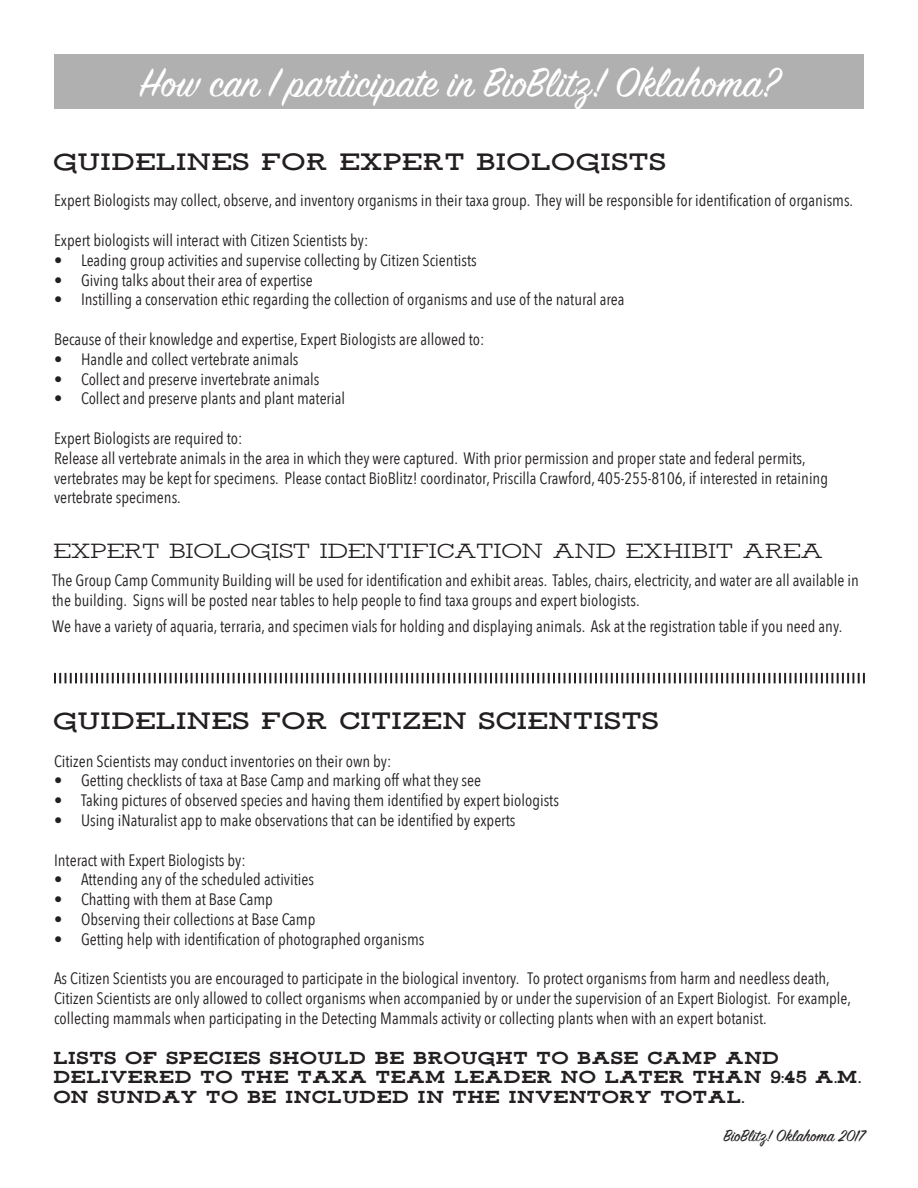
<style>
.page{position:relative;width:918px;height:1188px;background:#fff}
.page>*{position:absolute;margin:0;border:0;box-sizing:border-box;transform-origin:0 0}
.Section_Heading{font:45px "Sign Painter House Script";color:#fff}
.Section_Heading-2{font:700 22.5px "Ansley Display";color:#231f20}
.Old_Time_Section{font:300 19.5px "Ansley Display";color:#231f20}
.t1{font:18px "Sign Painter House Script";color:#231f20}
.t2{font:16.5px/19.8px "Avenir Next Condensed";color:#231f20}
.t3{font:900 16.5px/19.8px "Ansley Display";color:#231f20}
</style>
<div class="page">
<div style="left:54px;top:54px;width:810px;height:55px;background:#b0b0b0"></div>
<svg style="left:54px;top:673px;width:811px;height:10px"></svg>
<p class="Section_Heading" style="left:139px;top:55px;width:641px">How can I participate in BioBlitz! Oklahoma?</p>
<p class="Section_Heading-2" style="left:54px;top:152px;width:615px">GUIDELINES FOR EXPERT BIOLOGISTS</p>
<p class="t2" style="left:54px;top:190px;width:801px">Expert Biologists may collect, observe, and inventory organisms in their taxa group. They will be responsible for identification of organisms.</p>
<p class="t2" style="left:54px;top:230px;width:316px">Expert biologists will interact with Citizen Scientists by:</p>
<p class="t2" style="left:54px;top:249px;width:424px">• Leading group activities and supervise collecting by Citizen Scientists</p>
<p class="t2" style="left:54px;top:269px;width:260px">• Giving talks about their area of expertise</p>
<p class="t2" style="left:54px;top:289px;width:572px">• Instilling a conservation ethic regarding the collection of organisms and use of the natural area</p>
<p class="t2" style="left:54px;top:329px;width:432px">Because of their knowledge and expertise, Expert Biologists are allowed to:</p>
<p class="t2" style="left:54px;top:348px;width:246px">• Handle and collect vertebrate animals</p>
<p class="t2" style="left:54px;top:368px;width:267px">• Collect and preserve invertebrate animals</p>
<p class="t2" style="left:54px;top:388px;width:293px">• Collect and preserve plants and plant material</p>
<p class="t2" style="left:54px;top:428px;width:190px">Expert Biologists are required to:</p>
<p class="t2" style="left:54px;top:447px;width:776px">Release all vertebrate animals in the area in which they were captured. With prior permission and proper state and federal permits, vertebrates may be kept for specimens. Please contact BioBlitz! coordinator, Priscilla Crawford, 405-255-8106, if interested in retaining vertebrate specimens.</p>
<p class="Old_Time_Section" style="left:54px;top:540px;width:771px">EXPERT BIOLOGIST IDENTIFICATION AND EXHIBIT AREA</p>
<p class="t2" style="left:52px;top:570px;width:808px">The Group Camp Community Building will be used for identification and exhibit areas. Tables, chairs, electricity, and water are all available in the building. Signs will be posted near tables to help people to find taxa groups and expert biologists.</p>
<p class="t2" style="left:52px;top:615px;width:792px">We have a variety of aquaria, terraria, and specimen vials for holding and displaying animals. Ask at the registration table if you need any.</p>
<p class="Section_Heading-2" style="left:54px;top:711px;width:608px">GUIDELINES FOR CITIZEN SCIENTISTS</p>
<p class="t2" style="left:54px;top:750px;width:339px">Citizen Scientists may conduct inventories on their own by:</p>
<p class="t2" style="left:54px;top:770px;width:429px">• Getting checklists of taxa at Base Camp and marking off what they see</p>
<p class="t2" style="left:54px;top:790px;width:507px">• Taking pictures of observed species and having them identified by expert biologists</p>
<p class="t2" style="left:54px;top:809px;width:463px">• Using iNaturalist app to make observations that can be identified by experts</p>
<p class="t2" style="left:54px;top:849px;width:193px">Interact with Expert Biologists by:</p>
<p class="t2" style="left:54px;top:869px;width:262px">• Attending any of the scheduled activities</p>
<p class="t2" style="left:54px;top:889px;width:220px">• Chatting with them at Base Camp</p>
<p class="t2" style="left:54px;top:908px;width:263px">• Observing their collections at Base Camp</p>
<p class="t2" style="left:54px;top:928px;width:372px">• Getting help with identification of photographed organisms</p>
<p class="t2" style="left:54px;top:968px;width:799px">As Citizen Scientists you are encouraged to participate in the biological inventory. To protect organisms from harm and needless death,<br>Citizen Scientists are only allowed to collect organisms when accompanied by or under the supervision of an Expert Biologist. For example, collecting mammals when participating in the Detecting Mammals activity or collecting plants when with an expert botanist.</p>
<p class="t3" style="left:54px;top:1048px;width:810px">LISTS OF SPECIES SHOULD BE BROUGHT TO BASE CAMP AND<br>DELIVERED TO THE TAXA TEAM LEADER NO LATER THAN 9:45 A.M.<br>ON SUNDAY TO BE INCLUDED IN THE INVENTORY TOTAL.</p>
<p class="t1" style="left:723px;top:1125px;width:143px">BioBlitz! Oklahoma 2017</p>
</div>
